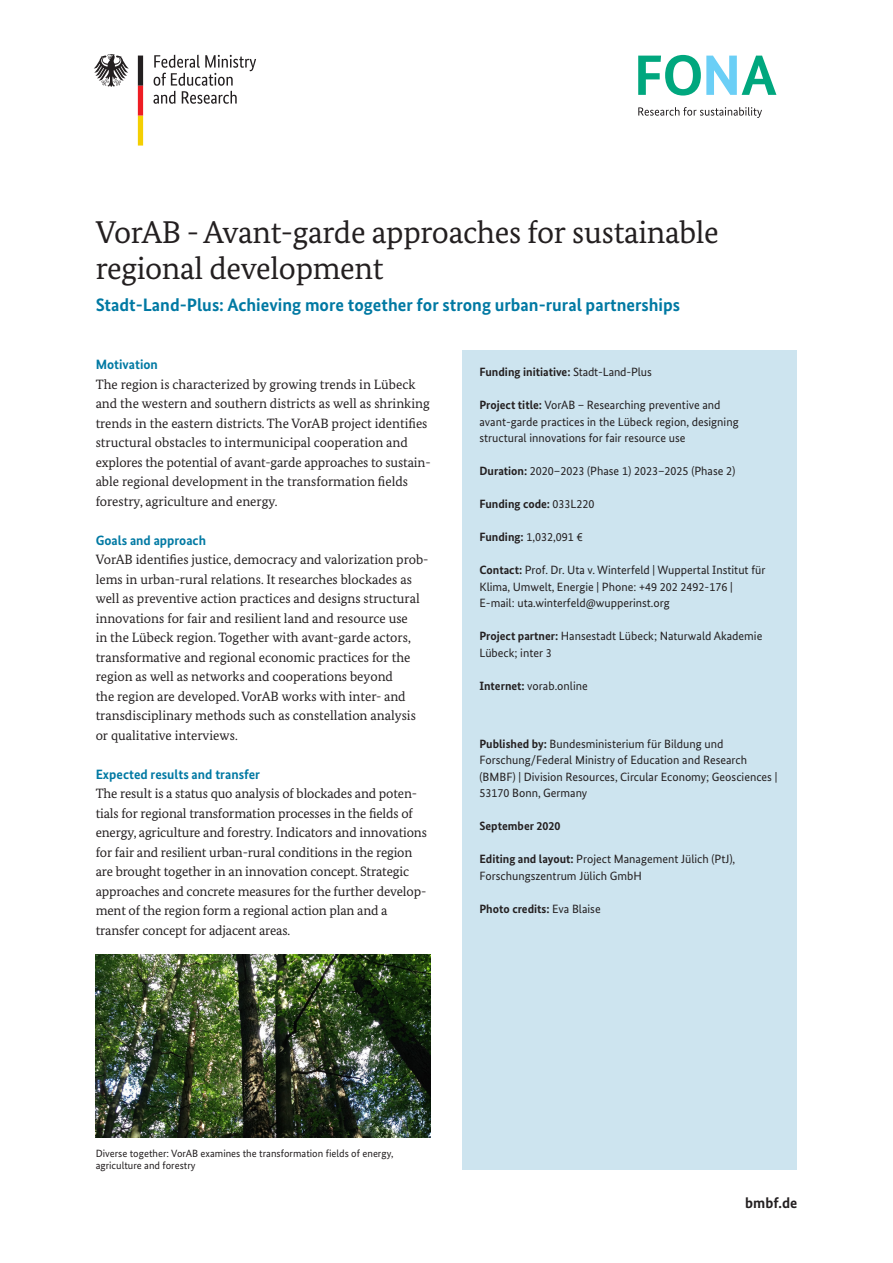
<style>
.page{position:relative;width:893px;height:1263px;background:#fff}
.page>*{position:absolute;margin:0;border:0;box-sizing:border-box;transform-origin:0 0}
.t1{font:31.5px/36px "Bundes Serif";letter-spacing:-.01em;color:#231f20}
.t2{font:700 18px "Bundes Sans";color:#0079a3}
.t3{font:700 15px "Bundes Sans";color:#231f20}
.t4{font:13.5px/19.5px "Bundes Serif";color:#231f20}
.t5{font:700 13.5px "Bundes Sans";color:#0079a3}
.t6{font:12px/16.5px "Bundes Sans";color:#231f20}
.t7{font:700 12px "Bundes Sans";color:#231f20}
.t8{font:10.5px/12px "Bundes Sans";color:#231f20}
.s1{font-weight:400}
.s2{font-weight:700}
</style>
<div class="page">
<div style="left:462px;top:350px;width:335px;height:819px;background:#cde4ef"></div>
<svg style="left:153px;top:55px;width:103px;height:49px"></svg>
<svg style="left:94px;top:54px;width:35px;height:33px"></svg>
<svg style="left:138px;top:56px;width:5px;height:90px"></svg>
<img style="left:96px;top:954px;width:335px;height:183px">
<svg style="left:638px;top:55px;width:138px;height:41px"></svg>
<svg style="left:638px;top:107px;width:124px;height:11px"></svg>
<h1 class="t1" style="left:96px;top:214px;width:625px">VorAB - Avant-garde approaches for sustainable regional development</h1>
<h2 class="t2" style="left:96px;top:294px;width:586px">Stadt-Land-Plus: Achieving more together for strong urban-rural partnerships</h2>
<p class="t5" style="left:96px;top:357px;width:64px">Motivation</p>
<p class="t4" style="left:96px;top:374px;width:336px">The region is characterized by growing trends in Lübeck and the western and southern districts as well as shrinking trends in the eastern districts. The VorAB project identifies structural obstacles to intermunicipal cooperation and explores the potential of avant-garde approaches to sustain&shy;able regional development in the transformation fields forestry, agriculture and energy.</p>
<p class="t5" style="left:96px;top:532px;width:112px">Goals and approach</p>
<p class="t4" style="left:96px;top:550px;width:334px">VorAB identifies justice, democracy and valorization prob&shy;lems in urban-rural relations. It researches blockades as well as preventive action practices and designs structural innovations for fair and resilient land and resource use<br>in the Lübeck region. Together with avant-garde actors, transformative and regional economic practices for the region as well as networks and cooperations beyond<br>the region are developed. VorAB works with inter- and transdisciplinary methods such as constellation analysis or qualitative interviews.</p>
<p class="t5" style="left:96px;top:766px;width:166px">Expected results and transfer</p>
<p class="t4" style="left:96px;top:784px;width:333px">The result is a status quo analysis of blockades and poten&shy;tials for regional transformation processes in the fields of energy, agriculture and forestry. Indicators and innovations for fair and resilient urban-rural conditions in the region are brought together in an innovation concept. Strategic approaches and concrete measures for the further develop&shy;ment of the region form a regional action plan and a transfer concept for adjacent areas.</p>
<p class="t7" style="left:479px;top:365px;width:174px">Funding initiative: <span class="s1">Stadt-Land-Plus</span></p>
<p class="t6" style="left:479px;top:397px;width:261px"><span class="s2">Project title:</span> VorAB – Researching preventive and avant-garde practices in the Lübeck region, designing structural innovations for fair resource use</p>
<p class="t6" style="left:479px;top:463px;width:257px"><span class="s2">Duration:</span> 2020–2023 (Phase 1) 2023–2025 (Phase 2)</p>
<p class="t7" style="left:479px;top:497px;width:117px">Funding code: <span class="s1">033L220</span></p>
<p class="t6" style="left:479px;top:529px;width:105px"><span class="s2">Funding:</span> 1,032,091 €</p>
<p class="t6" style="left:479px;top:562px;width:288px"><span class="s2">Contact:</span> Prof. Dr. Uta v. Winterfeld | Wuppertal Institut für<br>Klima, Umwelt, Energie | Phone: +49 202 2492-176 |<br>E-mail: uta.winterfeld@wupperinst.org</p>
<p class="t6" style="left:479px;top:628px;width:284px"><span class="s2">Project partner:</span> Hansestadt Lübeck; Naturwald Akademie<br>Lübeck; inter 3</p>
<p class="t6" style="left:479px;top:677px;width:110px"><span class="s2">Internet:</span> vorab.online</p>
<p class="t6" style="left:479px;top:735px;width:299px"><span class="s2">Published by:</span> Bundesministerium für Bildung und Forschung/Federal Ministry of Education and Research (BMBF) | Division Resources, Circular Economy; Geosciences | 53170 Bonn, Germany</p>
<p class="t7" style="left:479px;top:819px;width:83px">September 2020</p>
<p class="t6" style="left:479px;top:851px;width:257px"><span class="s2">Editing and layout:</span> Project Management Jülich (PtJ),<br>Forschungszentrum Jülich GmbH</p>
<p class="t7" style="left:479px;top:901px;width:123px">Photo credits: <span class="s1">Eva Blaise</span></p>
<p class="t8" style="left:96px;top:1147px;width:299px">Diverse together: VorAB examines the transformation fields of energy, agriculture and forestry</p>
<p class="t3" style="left:745px;top:1194px;width:54px">bmbf.de</p>
</div>
